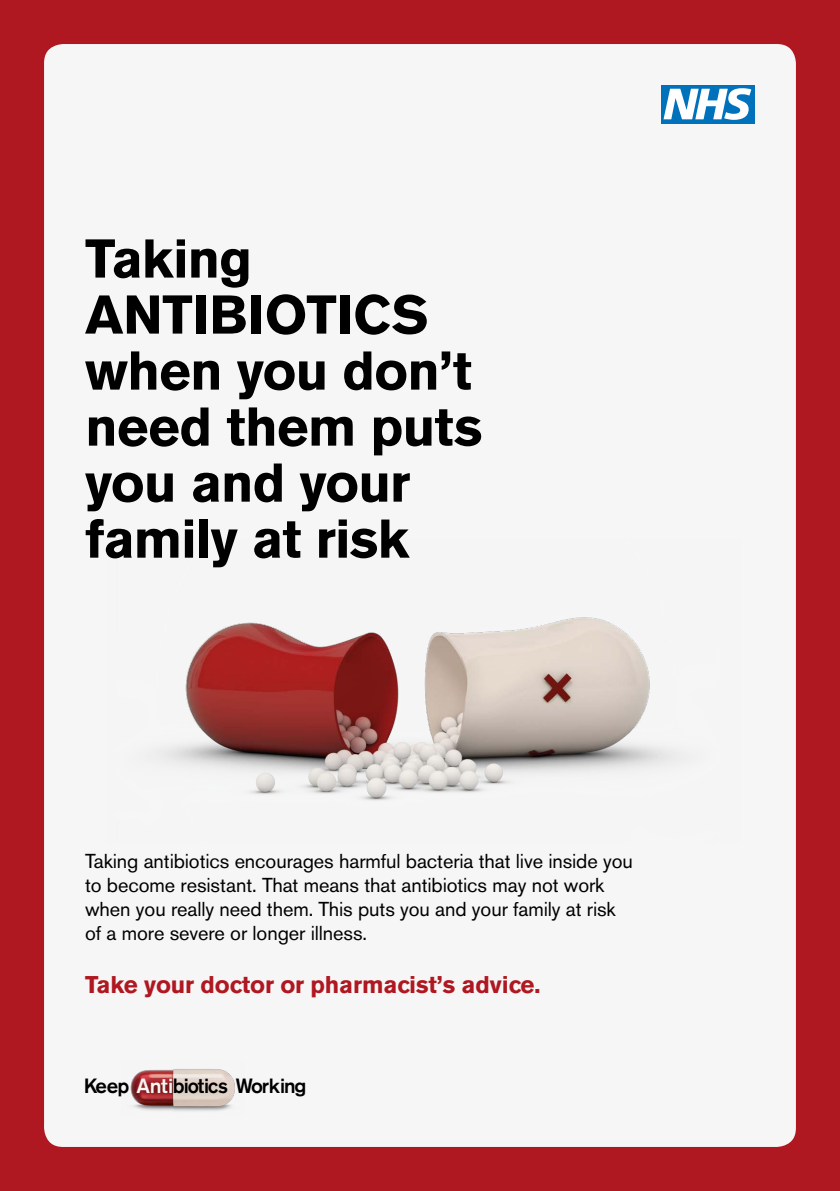
<style>
.page{position:relative;width:840px;height:1191px;background:#fff}
.page>*{position:absolute;margin:0;border:0;box-sizing:border-box;transform-origin:0 0}
.t1{font:700 54px/56px "Akzidenz Grotesk BE";letter-spacing:-.015em;color:#000}
.t2{font:700 24px "Akzidenz Grotesk BE";letter-spacing:-.005em;color:#af1821}
.t3{font:500 20.4px "Akzidenz Grotesk BE";letter-spacing:-.035em;color:#000}
.t4{font:20px/24px "Akzidenz Grotesk BE";letter-spacing:-.005em;color:#000}
.s1{color:#fff}
</style>
<div class="page">
<div style="left:0;top:0;width:839px;height:1191px;background:#af1821"></div>
<div style="left:39px;top:39px;width:761px;height:1113px;background:#f6f6f6;border-radius:24px"></div>
<div style="left:34px;top:34px;width:771px;height:1123px;border:10px solid #af1821;border-radius:24px"></div>
<img style="left:161px;top:617px;width:514px;height:184px">
<img style="left:130px;top:1069px;width:105px;height:42px">
<div style="left:660px;top:85px;width:94px;height:38px;background:#0072bb"></div>
<svg style="left:663px;top:88px;width:88px;height:32px"></svg>
<h1 class="t1" style="left:85px;top:231px;width:398px">Taking<br>ANTIBIOTICS when you don’t need them puts you and your family at risk</h1>
<p class="t4" style="left:85px;top:849px;width:549px">Taking antibiotics encourages harmful bacteria that live inside you to become resistant. That means that antibiotics may not work when you really need them. This puts you and your family at risk of a more severe or longer illness.</p>
<p class="t2" style="left:85px;top:970px;width:456px">Take your doctor or pharmacist’s advice.</p>
<p class="t3" style="left:83px;top:1073px;width:224px">Keep <span class="s1">Anti</span>biotics Working</p>
</div>
